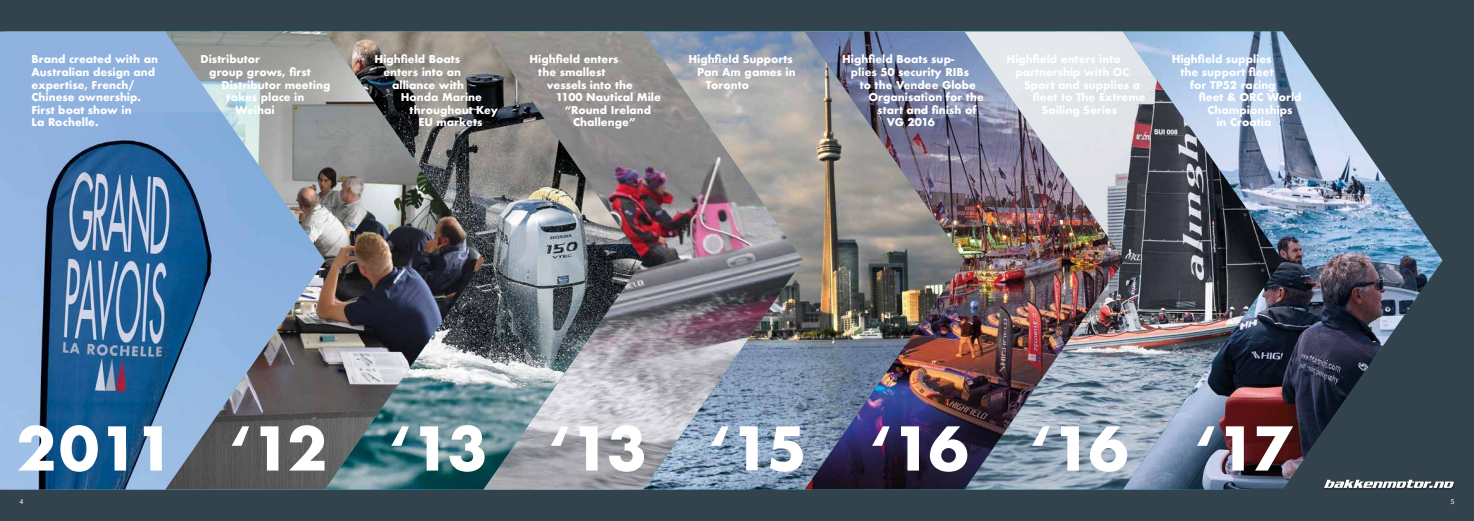
<style>
.page{position:relative;width:1474px;height:521px;background:#fff}
.page>*{position:absolute;margin:0;border:0;box-sizing:border-box;transform-origin:0 0}
.t1{font:700 58.62px "Futura";letter-spacing:-.06em;color:#fff}
.t2{font:700 10.5px/12.6px "Futura";color:#fff}
.t3{font:7px "Futura BT";color:#fff}
</style>
<div class="page">
<div style="left:0;top:0;width:1473px;height:521px;background:#32434d"></div>
<img style="left:1282px;top:32px;width:160px;height:457px">
<img style="left:1124px;top:32px;width:158px;height:457px">
<img style="left:964px;top:32px;width:160px;height:457px">
<img style="left:803px;top:32px;width:161px;height:457px">
<img style="left:643px;top:32px;width:160px;height:457px">
<img style="left:485px;top:32px;width:158px;height:457px">
<img style="left:325px;top:32px;width:160px;height:457px">
<svg style="left:0;top:32px;width:325px;height:80px;background:#96adc6"></svg>
<img style="left:0;top:112px;width:325px;height:377px">
<div style="left:1323px;top:479px;width:132px;height:11px;background:#231f20;opacity:.75"></div>
<svg style="left:1323px;top:480px;width:130px;height:8px"></svg>
<p class="t2" style="left:32px;top:53px;width:128px">Brand created with an<br>Australian design and expertise, French/<br>Chinese ownership.<br>First boat show in<br>La Rochelle.</p>
<p class="t2" style="left:200px;top:53px;width:61px">Distributor</p>
<p class="t2" style="left:209px;top:66px;width:103px">group grows, first</p>
<p class="t2" style="left:221px;top:78px;width:110px">Distributor meeting</p>
<p class="t2" style="left:227px;top:91px;width:79px">takes place in</p>
<p class="t2" style="left:235px;top:103px;width:41px">Weihai</p>
<p class="t2" style="left:374px;top:53px;width:87px">Highfield Boats</p>
<p class="t2" style="left:383px;top:66px;width:79px">enters into an</p>
<p class="t2" style="left:392px;top:78px;width:73px">alliance with</p>
<p class="t2" style="left:401px;top:91px;width:83px">Honda Marine</p>
<p class="t2" style="left:409px;top:103px;width:90px">throughout Key</p>
<p class="t2" style="left:418px;top:116px;width:65px">EU markets</p>
<p class="t2" style="left:529px;top:53px;width:91px;text-align:center">Highfield enters the smallest</p>
<p class="t2" style="left:547px;top:78px;width:88px">vessels into the</p>
<p class="t2" style="left:555px;top:91px;width:107px">1100 Nautical Mile</p>
<p class="t2" style="left:564px;top:103px;width:88px">“Round Ireland</p>
<p class="t2" style="left:573px;top:116px;width:64px">Challenge”</p>
<p class="t2" style="left:688px;top:53px;width:106px">Highfield Supports</p>
<p class="t2" style="left:697px;top:66px;width:100px">Pan Am games in</p>
<p class="t2" style="left:706px;top:78px;width:45px">Toronto</p>
<p class="t2" style="left:842px;top:53px;width:113px">Highfield Boats sup-</p>
<p class="t2" style="left:851px;top:66px;width:120px">plies 50 security RIBs</p>
<p class="t2" style="left:859px;top:78px;width:118px">to the Vendee Globe</p>
<p class="t2" style="left:868px;top:91px;width:117px">Organisation for the</p>
<p class="t2" style="left:877px;top:103px;width:101px">start and finish of</p>
<p class="t2" style="left:886px;top:116px;width:50px">VG 2016</p>
<p class="t2" style="left:1006px;top:53px;width:116px">Highfield enters into</p>
<p class="t2" style="left:1015px;top:66px;width:116px">partnership with OC</p>
<p class="t2" style="left:1024px;top:78px;width:117px">Sport and supplies a</p>
<p class="t2" style="left:1032px;top:91px;width:114px">fleet to The Extreme</p>
<p class="t2" style="left:1041px;top:103px;width:77px">Sailing Series</p>
<p class="t2" style="left:1171px;top:53px;width:101px">Highfield supplies</p>
<p class="t2" style="left:1180px;top:66px;width:95px">the support fleet</p>
<p class="t2" style="left:1190px;top:78px;width:87px">for TP52 racing</p>
<p class="t2" style="left:1198px;top:91px;width:104px">fleet &amp; ORC World</p>
<p class="t2" style="left:1207px;top:103px;width:87px">Championships</p>
<p class="t2" style="left:1216px;top:116px;width:57px">in Croatia</p>
<h1 class="t1" style="left:16px;top:406px;width:472px">2011 ‘12 ‘13</h1>
<p class="t3" style="left:19px;top:499px;width:6px">4</p>
<h1 class="t1" style="left:547px;top:406px;width:746px">‘13 ‘15 ‘16 ‘16 ‘17</h1>
<p class="t3" style="left:1450px;top:499px;width:6px">5</p>
</div>
